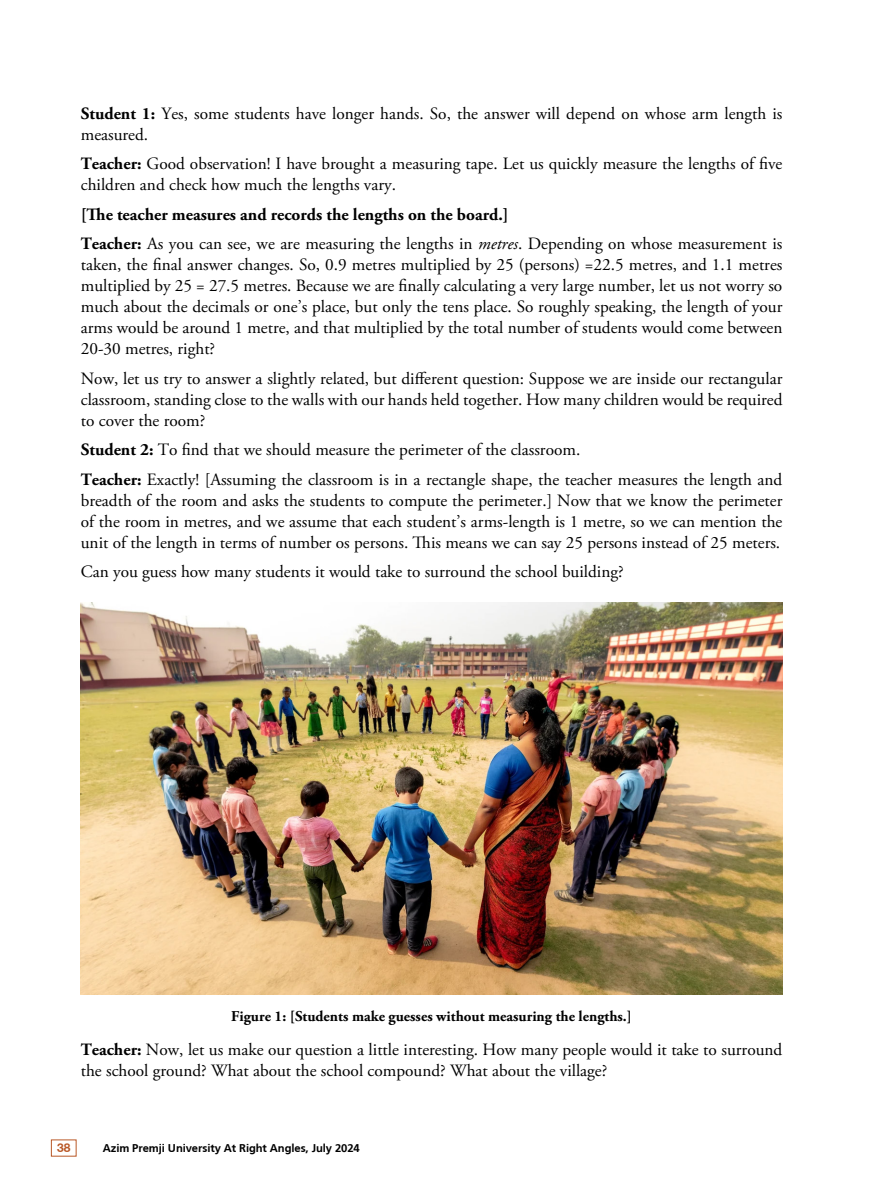
<style>
.page{position:relative;width:893px;height:1191px;background:#fff}
.page>*{position:absolute;margin:0;border:0;box-sizing:border-box;transform-origin:0 0}
.t1{font:17.25px/21px "Adobe Garamond Pro";color:#000}
.t2{font:700 15px "Adobe Garamond Pro";color:#000}
.t3{font:700 12px "Helvetica Neue CE";color:#b95827}
.t4{font:700 11.25px "Frutiger CE";letter-spacing:-.01em;color:#000}
.s1{font-weight:700}
.s2{font-style:italic}
.s3{font-family:"Frutiger LT"}
</style>
<div class="page">
<img style="left:81px;top:602px;width:702px;height:393px">
<p class="t1" style="left:81px;top:103px;width:703px"><span class="s1">Student 1:</span> Yes, some students have longer hands. So, the answer will depend on whose arm length is measured.</p>
<p class="t1" style="left:81px;top:154px;width:703px"><span class="s1">Teacher:</span> Good observation! I have brought a measuring tape. Let us quickly measure the lengths of five children and check how much the lengths vary.</p>
<p class="t1" style="left:81px;top:200px;width:703px;line-height:29.5px"><span class="s1">[The teacher measures and records the lengths on the board.]<br>Teacher:</span> As you can see, we are measuring the lengths in <span class="s2">metres</span>. Depending on whose measurement is</p>
<p class="t1" style="left:81px;top:255px;width:703px;text-align:justify">taken, the final answer changes. So, 0.9 metres multiplied by 25 (persons) =22.5 metres, and 1.1 metres multiplied by 25 = 27.5 metres. Because we are finally calculating a very large number, let us not worry so much about the decimals or one’s place, but only the tens place. So roughly speaking, the length of your arms would be around 1 metre, and that multiplied by the total number of students would come between 20-30 metres, right?</p>
<p class="t1" style="left:81px;top:368px;width:703px;text-align:justify">Now, let us try to answer a slightly related, but different question: Suppose we are inside our rectangular classroom, standing close to the walls with our hands held together. How many children would be required to cover the room?</p>
<p class="t1" style="left:81px;top:436px;width:703px;line-height:29.5px"><span class="s1">Student 2:</span> To find that we should measure the perimeter of the classroom.<br><span class="s1">Teacher:</span> Exactly! [Assuming the classroom is in a rectangle shape, the teacher measures the length and</p>
<p class="t1" style="left:81px;top:490px;width:703px;text-align:justify">breadth of the room and asks the students to compute the perimeter.] Now that we know the perimeter of the room in metres, and we assume that each student’s arms-length is 1 metre, so we can mention the unit of the length in terms of number os persons. This means we can say 25 persons instead of 25 meters.</p>
<p class="t1" style="left:81px;top:562px;width:544px">Can you guess how many students it would take to surround the school building?</p>
<p class="t2" style="left:231px;top:1008px;width:402px">Figure 1: [Students make guesses without measuring the lengths.]</p>
<p class="t1" style="left:81px;top:1039px;width:703px"><span class="s1">Teacher:</span> Now, let us make our question a little interesting. How many people would it take to surround the school ground? What about the school compound? What about the village?</p>
<p class="t3" style="left:57px;top:1140px;width:15px">38</p>
<p class="t4" style="left:103px;top:1141px;width:259px">Azim Premji University At Right Angles, <span class="s3">July 2024</span></p>
</div>
